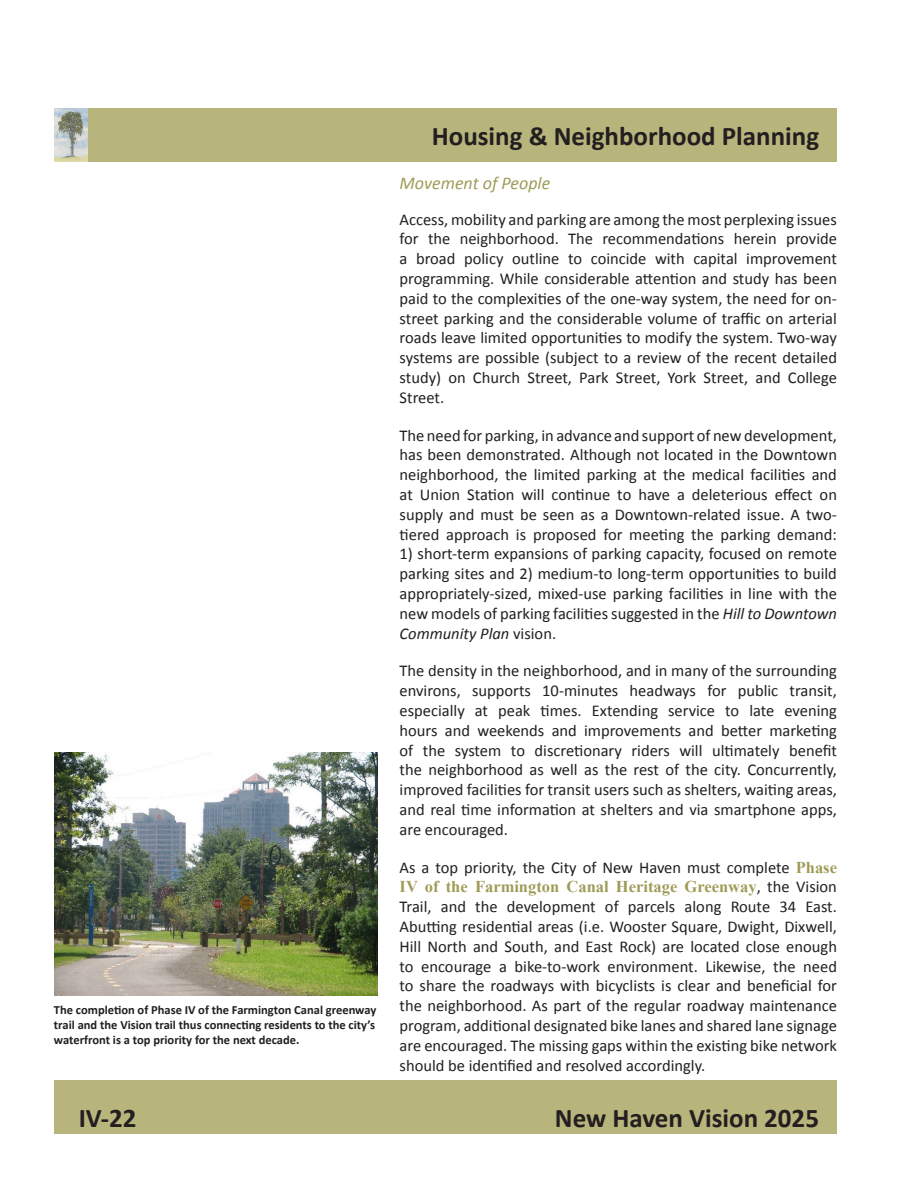
<style>
.page{position:relative;width:918px;height:1188px;background:#fff}
.page>*{position:absolute;margin:0;border:0;box-sizing:border-box;transform-origin:0 0}
.t1{font:700 27px "Calibri";color:#231f20}
.Body_text_-_italiciz{font:italic 18px "Calibri";color:#9f9c58}
.Body_text{font:16.5px/19.8px "Calibri";color:#231f20;text-align:justify}
.Figure{font:700 12.6px/15px "Calibri";color:#231f20;text-align:justify}
.s1{font-style:italic}
.s2{font-family:"Times New Roman";font-weight:700;color:#9f9c58}
</style>
<div class="page">
<div style="left:88px;top:108px;width:749px;height:54px;background:#b7b47c"></div>
<img style="left:54px;top:108px;width:34px;height:54px">
<div style="left:54px;top:1080px;width:783px;height:54px;background:#b7b47c"></div>
<img style="left:54px;top:753px;width:324px;height:243px">
<p class="Figure" style="left:54px;top:1002px;width:324px">The completion of Phase IV of the Farmington Canal greenway trail and the Vision trail thus connecting residents to the city’s waterfront is a top priority for the next decade.</p>
<h1 class="t1" style="left:432px;top:117px;width:389px">Housing &amp; Neighborhood Planning</h1>
<p class="Body_text_-_italiciz" style="left:400px;top:171px;width:152px">Movement of People</p>
<p class="Body_text" style="left:400px;top:209px;width:439px">Access, mobility and parking are among the most perplexing issues for the neighborhood. The recommendations herein provide a broad policy outline to coincide with capital improvement programming. While considerable attention and study has been paid to the complexities of the one-way system, the need for on&shy;street parking and the considerable volume of traffic on arterial roads leave limited opportunities to modify the system. Two-way systems are possible (subject to a review of the recent detailed study) on Church Street, Park Street, York Street, and College Street.</p>
<p class="Body_text" style="left:400px;top:425px;width:439px">The need for parking, in advance and support of new development, has been demonstrated. Although not located in the Downtown neighborhood, the limited parking at the medical facilities and at Union Station will continue to have a deleterious effect on supply and must be seen as a Downtown-related issue. A two&shy;tiered approach is proposed for meeting the parking demand:</p>
<p class="Body_text" style="left:400px;top:544px;width:439px">1) short-term expansions of parking capacity, focused on remote parking sites and 2) medium-to long-term opportunities to build appropriately-sized, mixed-use parking facilities in line with the new models of parking facilities suggested in the <span class="s1">Hill to Downtown Community Plan</span> vision.</p>
<p class="Body_text" style="left:400px;top:661px;width:439px">The density in the neighborhood, and in many of the surrounding environs, supports 10-minutes headways for public transit, especially at peak times. Extending service to late evening hours and weekends and improvements and better marketing of the system to discretionary riders will ultimately benefit the neighborhood as well as the rest of the city. Concurrently, improved facilities for transit users such as shelters, waiting areas, and real time information at shelters and via smartphone apps, are encouraged.</p>
<p class="Body_text" style="left:400px;top:857px;width:439px">As a top priority, the City of New Haven must complete <span class="s2">Phase IV of the Farmington Canal Heritage Greenway</span>, the Vision Trail, and the development of parcels along Route 34 East.<br>Abutting residential areas (i.e. Wooster Square, Dwight, Dixwell, Hill North and South, and East Rock) are located close enough to encourage a bike-to-work environment. Likewise, the need to share the roadways with bicyclists is clear and beneficial for the neighborhood. As part of the regular roadway maintenance program, additional designated bike lanes and shared lane signage are encouraged. The missing gaps within the existing bike network should be identified and resolved accordingly.</p>
<h1 class="t1" style="left:79px;top:1099px;width:59px">IV-22</h1>
<h1 class="t1" style="left:555px;top:1099px;width:266px">New Haven Vision 2025</h1>
</div>
